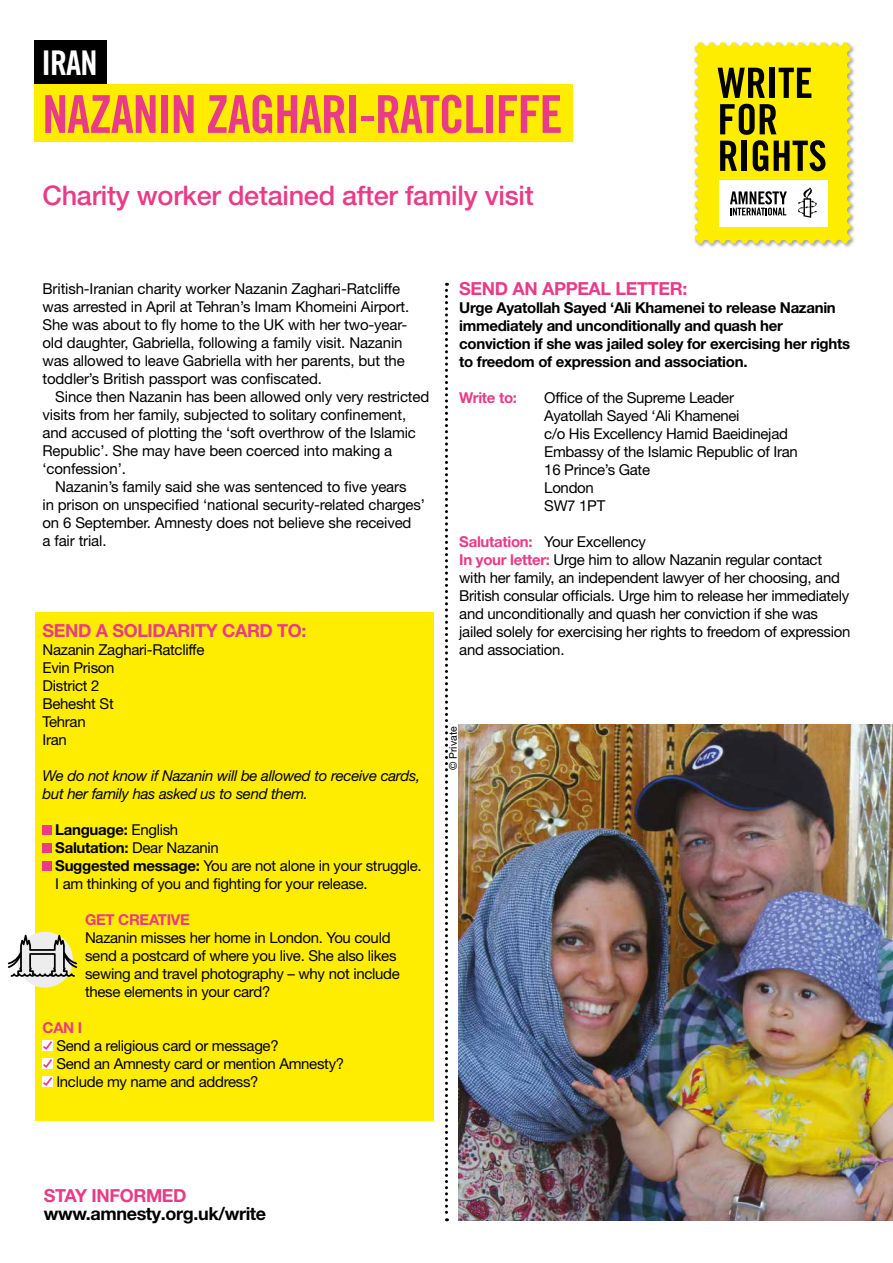
<style>
.page{position:relative;width:893px;height:1263px;background:#fff}
.page>*{position:absolute;margin:0;border:0;box-sizing:border-box;transform-origin:0 0}
.t1{font:52.2px "Amnesty Trade Gothic Bd Cn 20";letter-spacing:-.025em;color:#e93b87}
.t2{font:34.2px "Amnesty Trade Gothic Bd Cn 20";color:#fff}
.t3{font:500 27px "Helvetica Neue LT Pro";letter-spacing:-.01em;color:#e93b87}
.t4{font:700 18px "Helvetica Neue LT Pro";letter-spacing:-.02em;color:#e93b87}
.t5{font:700 18px "Helvetica Neue LT Pro";letter-spacing:-.02em;color:#000}
.t6{font:15px/18px "Helvetica Neue LT Pro";letter-spacing:-.02em;color:#000}
.t7{font:700 15px/18px "Helvetica Neue LT Pro";letter-spacing:-.02em;color:#000}
.t8{font:italic 15px/18px "Helvetica Neue LT Pro";letter-spacing:-.02em;color:#000}
.t9{font:700 15px "Helvetica Neue LT Pro";letter-spacing:-.02em;color:#e93b87}
.t10{font:10.5px "Helvetica Neue";color:#000}
.s1{font-weight:700}
.s2{font-weight:700;color:#e93b87}
</style>
<div class="page">
<div style="left:34px;top:40px;width:72px;height:45px;background:#000"></div>
<div style="left:34px;top:85px;width:539px;height:57px;background:#ffed00"></div>
<svg style="left:445px;top:283px;width:3px;height:938px"></svg>
<div style="left:35px;top:612px;width:399px;height:508px;background:#ffed00"></div>
<div style="left:43px;top:825px;width:9px;height:10px;background:#e93b87"></div>
<div style="left:43px;top:843px;width:9px;height:10px;background:#e93b87"></div>
<div style="left:43px;top:861px;width:9px;height:10px;background:#e93b87"></div>
<div style="left:43px;top:1040px;width:10px;height:11px;background:#fff"></div>
<svg style="left:43px;top:1041px;width:9px;height:9px"></svg>
<div style="left:43px;top:1058px;width:10px;height:11px;background:#fff"></div>
<svg style="left:43px;top:1059px;width:9px;height:9px"></svg>
<div style="left:43px;top:1076px;width:10px;height:11px;background:#fff"></div>
<svg style="left:43px;top:1077px;width:9px;height:9px"></svg>
<div style="left:693px;top:41px;width:162px;height:207px;background:#000;opacity:.35"></div>
<svg style="left:695px;top:43px;width:155px;height:200px;background:#d6c92a"></svg>
<img style="left:459px;top:724px;width:434px;height:496px">
<div style="left:17px;top:932px;width:56px;height:55px;background:#ededed;border-radius:50%"></div>
<svg style="left:8px;top:934px;width:69px;height:43px"></svg>
<h2 class="t2" style="left:41px;top:42px;width:58px">IRAN</h2>
<h1 class="t1" style="left:42px;top:83px;width:522px">NAZANIN ZAGHARI-RATCLIFFE</h1>
<h3 class="t3" style="left:43px;top:179px;width:493px">Charity worker detained after family visit</h3>
<p class="t6" style="left:43px;top:279px;width:368px">British-Iranian charity worker Nazanin Zaghari-Ratcliffe was arrested in April at Tehran’s Imam Khomeini Airport.<br>She was about to fly home to the UK with her two-year&shy;old daughter, Gabriella, following a family visit. Nazanin was allowed to leave Gabriella with her parents, but the toddler’s British passport was confiscated.</p>
<p class="t6" style="left:55px;top:387px;width:375px">Since then Nazanin has been allowed only very restricted</p>
<p class="t6" style="left:43px;top:405px;width:365px">visits from her family, subjected to solitary confinement,</p>
<p class="t6" style="left:43px;top:423px;width:375px">and accused of plotting the ‘soft overthrow of the Islamic</p>
<p class="t6" style="left:43px;top:441px;width:351px">Republic’. She may have been coerced into making a</p>
<p class="t6" style="left:43px;top:459px;width:85px">‘confession’.</p>
<p class="t6" style="left:55px;top:477px;width:353px">Nazanin’s family said she was sentenced to five years</p>
<p class="t6" style="left:43px;top:495px;width:384px">in prison on unspecified ‘national security-related charges’</p>
<p class="t6" style="left:43px;top:513px;width:370px">on 6 September. Amnesty does not believe she received</p>
<p class="t6" style="left:43px;top:531px;width:66px">a fair trial.</p>
<p class="t4" style="left:43px;top:619px;width:266px">SEND A SOLIDARITY CARD TO:</p>
<p class="t6" style="left:43px;top:640px;width:163px">Nazanin Zaghari-Ratcliffe<br>Evin Prison<br>District 2<br>Behesht St<br>Tehran<br>Iran</p>
<p class="t8" style="left:43px;top:766px;width:379px">We do not know if Nazanin will be allowed to receive cards, but her family has asked us to send them.</p>
<p class="t6" style="left:55px;top:820px;width:368px"><span class="s1">Language:</span> English<br><span class="s1">Salutation:</span> Dear Nazanin<br><span class="s1">Suggested message:</span> You are not alone in your struggle.<br>I am thinking of you and fighting for your release.</p>
<p class="t9" style="left:85px;top:910px;width:106px">GET CREATIVE</p>
<p class="t6" style="left:85px;top:928px;width:316px">Nazanin misses her home in London. You could send a postcard of where you live. She also likes sewing and travel photography – why not include these elements in your card?</p>
<p class="t9" style="left:43px;top:1018px;width:41px">CAN I</p>
<p class="t6" style="left:56px;top:1036px;width:289px">Send a religious card or message?<br>Send an Amnesty card or mention Amnesty?<br>Include my name and address?</p>
<p class="t4" style="left:459px;top:277px;width:230px">SEND AN APPEAL LETTER:</p>
<p class="t7" style="left:459px;top:298px;width:392px">Urge Ayatollah Sayed ‘Ali Khamenei to release Nazanin immediately and unconditionally and quash her conviction if she was jailed soley for exercising her rights to freedom of expression and association.</p>
<p class="t9" style="left:459px;top:388px;width:59px">Write to:</p>
<p class="t6" style="left:544px;top:388px;width:255px">Office of the Supreme Leader<br>Ayatollah Sayed ‘Ali Khamenei<br>c/o His Excellency Hamid Baeidinejad<br>Embassy of the Islamic Republic of Iran<br>16 Prince’s Gate<br>London<br>SW7 1PT</p>
<p class="t6" style="left:459px;top:532px;width:393px"><span class="s2">Salutation:</span> Your Excellency<br><span class="s2">In your letter:</span> Urge him to allow Nazanin regular contact with her family, an independent lawyer of her choosing, and British consular officials. Urge him to release her immediately and unconditionally and quash her conviction if she was jailed solely for exercising her rights to freedom of expression and association.</p>
<p class="t10" style="left:447px;top:770px;width:45px;rotate:-90deg">© Private</p>
<p class="t4" style="left:44px;top:1184px;width:144px">STAY INFORMED</p>
<p class="t5" style="left:44px;top:1202px;width:224px">www.amnesty.org.uk/write</p>
</div>
